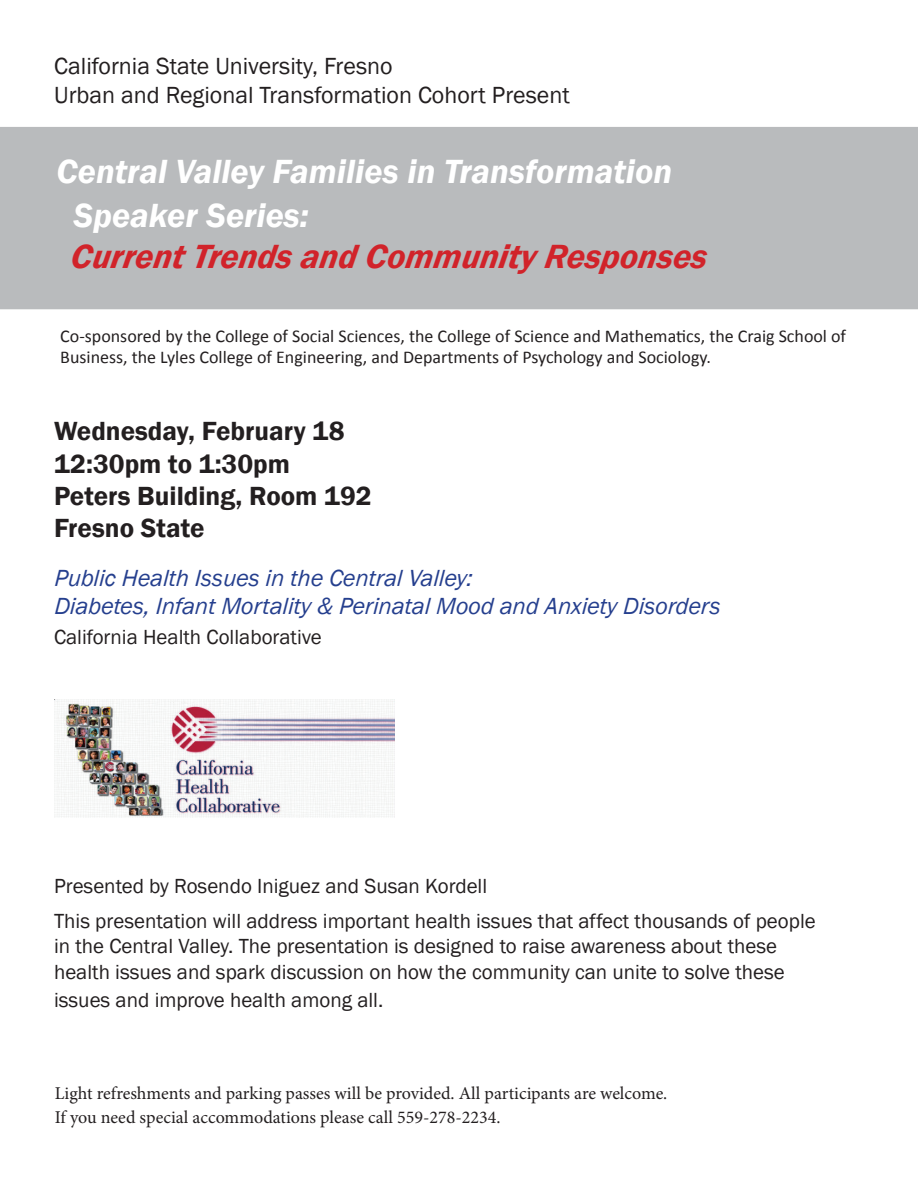
<style>
.page{position:relative;width:918px;height:1188px;background:#fff}
.page>*{position:absolute;margin:0;border:0;box-sizing:border-box;transform-origin:0 0}
.t1{font:italic 600 34.5px/43.2px "Franklin Gothic";color:#fff}
.t2{font:italic 600 34.5px "Franklin Gothic";color:#d1232a}
.t3{font:600 27px "Franklin Gothic";color:#231f20}
.t4{font:italic 24px "Franklin Gothic";color:#253f8e}
.t5{font:24px "Franklin Gothic";color:#231f20}
.t6{font:21px/25.2px "Franklin Gothic";color:#231f20}
.t7{font:18px/21.6px "Calibri";color:#231f20}
.t8{font:18px "Minion Pro";color:#231f20}
</style>
<div class="page">
<div style="left:0;top:127px;width:918px;height:183px;background:#b9bbbd"></div>
<img style="left:55px;top:699px;width:339px;height:119px">
<p class="t5" style="left:54px;top:51px;width:340px">California State University, Fresno</p>
<p class="t5" style="left:54px;top:80px;width:517px">Urban and Regional Transformation Cohort Present</p>
<p class="t1" style="left:74px;top:150px;width:600px;text-indent:-17px">Central Valley Families in Transformation<br>Speaker Series:</p>
<p class="t2" style="left:70px;top:234px;width:646px">CurrentTrends and Community Responses</p>
<p class="t7" style="left:60px;top:325px;width:787px">Co-sponsored by the College of Social Sciences, the College of Science and Mathematics, the Craig School of<br>Business, the Lyles College of Engineering, and Departments of Psychology and Sociology.</p>
<p class="t3" style="left:54px;top:414px;width:292px">Wednesday, February 18</p>
<p class="t3" style="left:54px;top:447px;width:238px">12:30pm to 1:30pm</p>
<p class="t3" style="left:54px;top:479px;width:319px">Peters Building, Room 192</p>
<p class="t3" style="left:54px;top:512px;width:152px">Fresno State</p>
<p class="t4" style="left:54px;top:563px;width:422px">Public Health Issues in the Central Valley:</p>
<p class="t4" style="left:54px;top:591px;width:670px">Diabetes, Infant Mortality &amp; Perinatal Mood and Anxiety Disorders</p>
<p class="t6" style="left:54px;top:625px;width:269px">California Health Collaborative</p>
<p class="t6" style="left:54px;top:873px;width:435px">Presented by Rosendo Iniguez and Susan Kordell</p>
<p class="t6" style="left:54px;top:909px;width:763px">This presentation will address important health issues that affect thousands of people in the Central Valley. The presentation is designed to raise awareness about these health issues and spark discussion on how the community can unite to solve these</p>
<p class="t6" style="left:54px;top:988px;width:331px">issues and improve health among all.</p>
<p class="t8" style="left:55px;top:1081px;width:614px">Light refreshments and parking passes will be provided. All participants are welcome.</p>
<p class="t8" style="left:55px;top:1106px;width:447px">If you need special accommodations please call 559-278-2234.</p>
</div>
